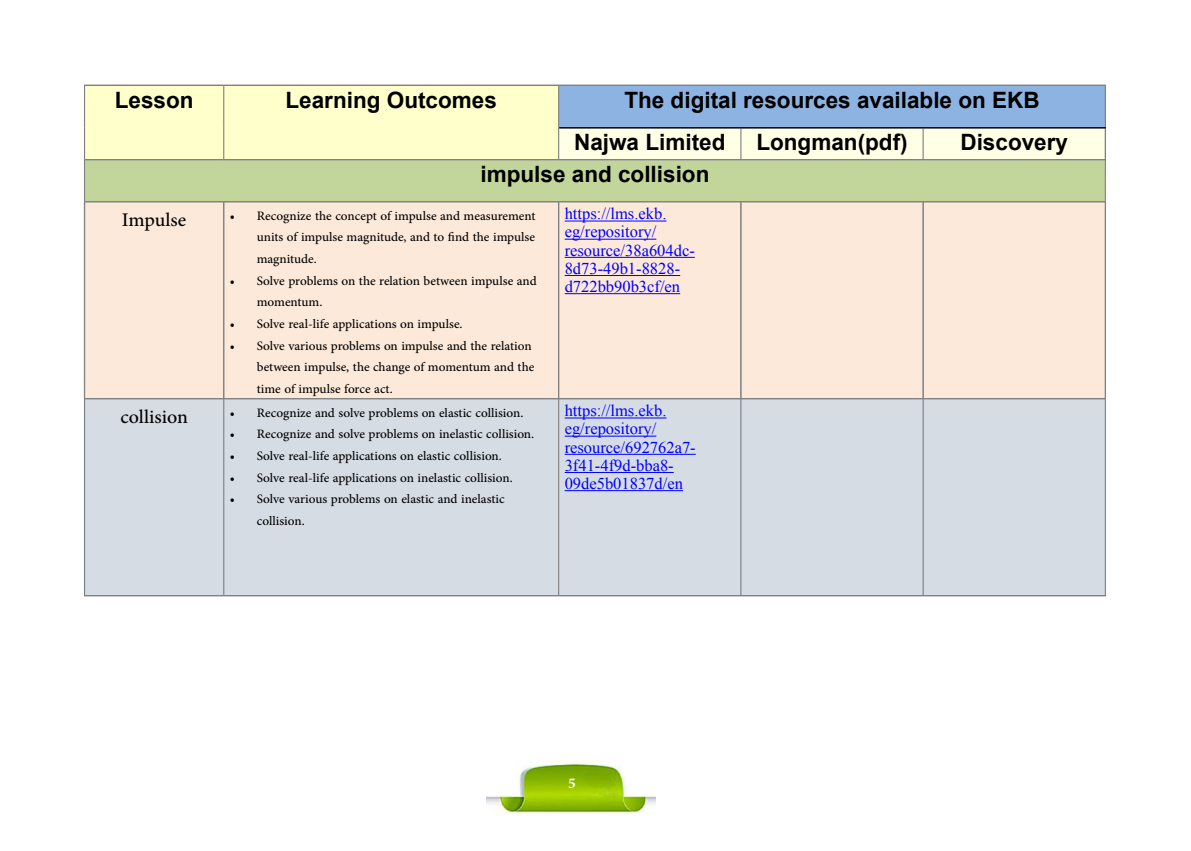
<style>
.page{position:relative;width:1191px;height:851px;background:#fff}
.page>*{position:absolute;margin:0;border:0;box-sizing:border-box;transform-origin:0 0}
.t1{font:27px "Adobe Arabic";color:#000}
.t2{font:700 22.5px/42.5px "Arial";color:#000}
.t3{font:700 21px "Adobe Arabic";color:#fff}
.t4{font:18px/21.6px "Adobe Arabic";color:#000}
.t5{font:16.5px/18.1px "Times New Roman";color:#00f}
</style>
<div class="page">
<img style="left:487px;top:760px;width:168px;height:54px">
<svg style="left:85px;top:86px;width:1020px;height:73px;background:#dbe6d7"></svg>
<div style="left:85px;top:160px;width:1020px;height:42px;background:#c2d69b"></div>
<div style="left:85px;top:203px;width:1020px;height:195px;background:#fde9d9"></div>
<div style="left:85px;top:399px;width:1019px;height:196px;background:#d5dce4"></div>
<hr style="left:740px;top:128px;width:1px;height:31px;background:#7f7f7f">
<hr style="left:922px;top:128px;width:1px;height:31px;background:#7f7f7f">
<hr style="left:1105px;top:128px;width:1px;height:32px;background:#7f7f7f">
<hr style="left:84px;top:85px;width:1px;height:43px;background:#7f7f7f">
<hr style="left:84px;top:128px;width:1px;height:32px;background:#7f7f7f">
<hr style="left:84px;top:85px;width:140px;height:1px;background:#7f7f7f">
<hr style="left:224px;top:85px;width:334px;height:1px;background:#7f7f7f">
<hr style="left:223px;top:85px;width:1px;height:43px;background:#7f7f7f">
<hr style="left:223px;top:128px;width:1px;height:31px;background:#7f7f7f">
<hr style="left:558px;top:128px;width:1px;height:31px;background:#7f7f7f">
<hr style="left:558px;top:85px;width:1px;height:43px;background:#7f7f7f">
<hr style="left:558px;top:85px;width:183px;height:1px;background:#7f7f7f">
<hr style="left:741px;top:85px;width:182px;height:1px;background:#7f7f7f">
<hr style="left:923px;top:85px;width:183px;height:1px;background:#7f7f7f">
<hr style="left:1104px;top:85px;width:2px;height:42px;background:#7f7f7f">
<hr style="left:559px;top:127px;width:182px;height:1px;background:#000">
<hr style="left:741px;top:127px;width:182px;height:1px;background:#000">
<hr style="left:923px;top:127px;width:183px;height:1px;background:#000">
<hr style="left:85px;top:159px;width:139px;height:1px;background:#7f7f7f">
<hr style="left:85px;top:160px;width:139px;height:1px;background:#7f7f7f">
<hr style="left:224px;top:159px;width:334px;height:1px;background:#7f7f7f">
<hr style="left:224px;top:160px;width:334px;height:1px;background:#7f7f7f">
<hr style="left:558px;top:159px;width:183px;height:1px;background:#7f7f7f">
<hr style="left:558px;top:160px;width:183px;height:1px;background:#7f7f7f">
<hr style="left:741px;top:159px;width:182px;height:1px;background:#7f7f7f">
<hr style="left:741px;top:160px;width:182px;height:1px;background:#7f7f7f">
<hr style="left:923px;top:159px;width:182px;height:1px;background:#7f7f7f">
<hr style="left:923px;top:160px;width:182px;height:1px;background:#7f7f7f">
<hr style="left:84px;top:160px;width:1px;height:41px;background:#7f7f7f">
<hr style="left:1104px;top:160px;width:2px;height:41px;background:#7f7f7f">
<hr style="left:84px;top:201px;width:140px;height:1px;background:#7f7f7f">
<hr style="left:85px;top:202px;width:139px;height:1px;background:#7f7f7f">
<hr style="left:84px;top:202px;width:1px;height:196px;background:#7f7f7f">
<hr style="left:224px;top:201px;width:334px;height:1px;background:#7f7f7f">
<hr style="left:224px;top:202px;width:334px;height:1px;background:#7f7f7f">
<hr style="left:223px;top:202px;width:1px;height:196px;background:#7f7f7f">
<hr style="left:224px;top:202px;width:1px;height:196px;background:#7f7f7f">
<hr style="left:558px;top:201px;width:183px;height:1px;background:#7f7f7f">
<hr style="left:559px;top:202px;width:182px;height:1px;background:#7f7f7f">
<hr style="left:558px;top:202px;width:1px;height:196px;background:#7f7f7f">
<hr style="left:741px;top:201px;width:182px;height:1px;background:#7f7f7f">
<hr style="left:741px;top:202px;width:182px;height:1px;background:#7f7f7f">
<hr style="left:740px;top:202px;width:1px;height:196px;background:#7f7f7f">
<hr style="left:741px;top:202px;width:1px;height:196px;background:#7f7f7f">
<hr style="left:923px;top:201px;width:182px;height:1px;background:#7f7f7f">
<hr style="left:923px;top:202px;width:182px;height:1px;background:#7f7f7f">
<hr style="left:922px;top:202px;width:1px;height:196px;background:#7f7f7f">
<hr style="left:923px;top:202px;width:1px;height:196px;background:#7f7f7f">
<hr style="left:1105px;top:202px;width:1px;height:197px;background:#7f7f7f">
<hr style="left:224px;top:398px;width:334px;height:1px;background:#7f7f7f">
<hr style="left:224px;top:595px;width:334px;height:1px;background:#7f7f7f">
<hr style="left:558px;top:399px;width:1px;height:196px;background:#7f7f7f">
<hr style="left:558px;top:398px;width:183px;height:1px;background:#7f7f7f">
<hr style="left:558px;top:595px;width:183px;height:1px;background:#7f7f7f">
<hr style="left:740px;top:399px;width:1px;height:196px;background:#7f7f7f">
<hr style="left:741px;top:398px;width:182px;height:1px;background:#7f7f7f">
<hr style="left:741px;top:595px;width:182px;height:1px;background:#7f7f7f">
<hr style="left:922px;top:399px;width:1px;height:196px;background:#7f7f7f">
<hr style="left:923px;top:398px;width:182px;height:1px;background:#7f7f7f">
<hr style="left:1104px;top:399px;width:2px;height:196px;background:#7f7f7f">
<hr style="left:923px;top:595px;width:183px;height:1px;background:#7f7f7f">
<hr style="left:84px;top:399px;width:1px;height:196px;background:#7f7f7f">
<hr style="left:84px;top:398px;width:140px;height:1px;background:#7f7f7f">
<hr style="left:223px;top:399px;width:1px;height:196px;background:#7f7f7f">
<hr style="left:84px;top:595px;width:140px;height:1px;background:#7f7f7f">
<hr style="left:564px;top:220px;width:102px;height:1px;background:#00f">
<hr style="left:564px;top:239px;width:92px;height:1px;background:#00f">
<hr style="left:564px;top:257px;width:131px;height:1px;background:#00f">
<hr style="left:564px;top:275px;width:116px;height:1px;background:#00f">
<hr style="left:564px;top:293px;width:116px;height:1px;background:#00f">
<hr style="left:564px;top:417px;width:102px;height:1px;background:#00f">
<hr style="left:564px;top:435px;width:92px;height:1px;background:#00f">
<hr style="left:564px;top:454px;width:131px;height:1px;background:#00f">
<hr style="left:564px;top:472px;width:110px;height:1px;background:#00f">
<hr style="left:564px;top:490px;width:119px;height:1px;background:#00f">
<p class="t2" style="left:115px;top:79px;width:80px">Lesson</p>
<p class="t2" style="left:285px;top:79px;width:213px">Learning Outcomes</p>
<p class="t2" style="left:574px;top:79px;width:467px;text-indent:50px">The digital resources available on EKB<br>Najwa Limited</p>
<p class="t2" style="left:756px;top:122px;width:153px">Longman(pdf)</p>
<p class="t2" style="left:960px;top:122px;width:109px">Discovery</p>
<p class="t2" style="left:480px;top:154px;width:230px">impulse and collision</p>
<h1 class="t1" style="left:122px;top:201px;width:66px">Impulse</h1>
<p class="t4" style="left:257px;top:203px;width:280px;text-align:justify;text-indent:-27px">• Recognize the concept of impulse and measurement units of impulse magnitude, and to find the impulse magnitude.</p>
<p class="t4" style="left:257px;top:267px;width:281px;text-indent:-27px">• Solve problems on the relation between impulse and momentum.</p>
<p class="t4" style="left:230px;top:311px;width:234px">• Solve real-life applications on impulse.</p>
<p class="t4" style="left:257px;top:332px;width:279px;text-indent:-27px">• Solve various problems on impulse and the relation between impulse, the change of momentum and the time of impulse force act.</p>
<h1 class="t1" style="left:120px;top:397px;width:69px">collision</h1>
<p class="t4" style="left:230px;top:399px;width:295px">• Recognize and solve problems on elastic collision.</p>
<p class="t4" style="left:230px;top:421px;width:306px">• Recognize and solve problems on inelastic collision.</p>
<p class="t4" style="left:230px;top:443px;width:274px">• Solve real-life applications on elastic collision.</p>
<p class="t4" style="left:230px;top:464px;width:284px">• Solve real-life applications on inelastic collision.</p>
<p class="t4" style="left:257px;top:486px;width:249px;text-indent:-27px">• Solve various problems on elastic and inelastic collision.</p>
<p class="t5" style="left:564px;top:204px;width:132px">https://lms.ekb. eg/repository/ resource/38a604dc-<br>8d73-49b1-8828- d722bb90b3cf/en</p>
<p class="t5" style="left:564px;top:401px;width:133px">https://lms.ekb. eg/repository/ resource/692762a7-<br>3f41-4f9d-bba8-<br>09de5b01837d/en</p>
<p class="t3" style="left:568px;top:768px;width:9px">5</p>
</div>
